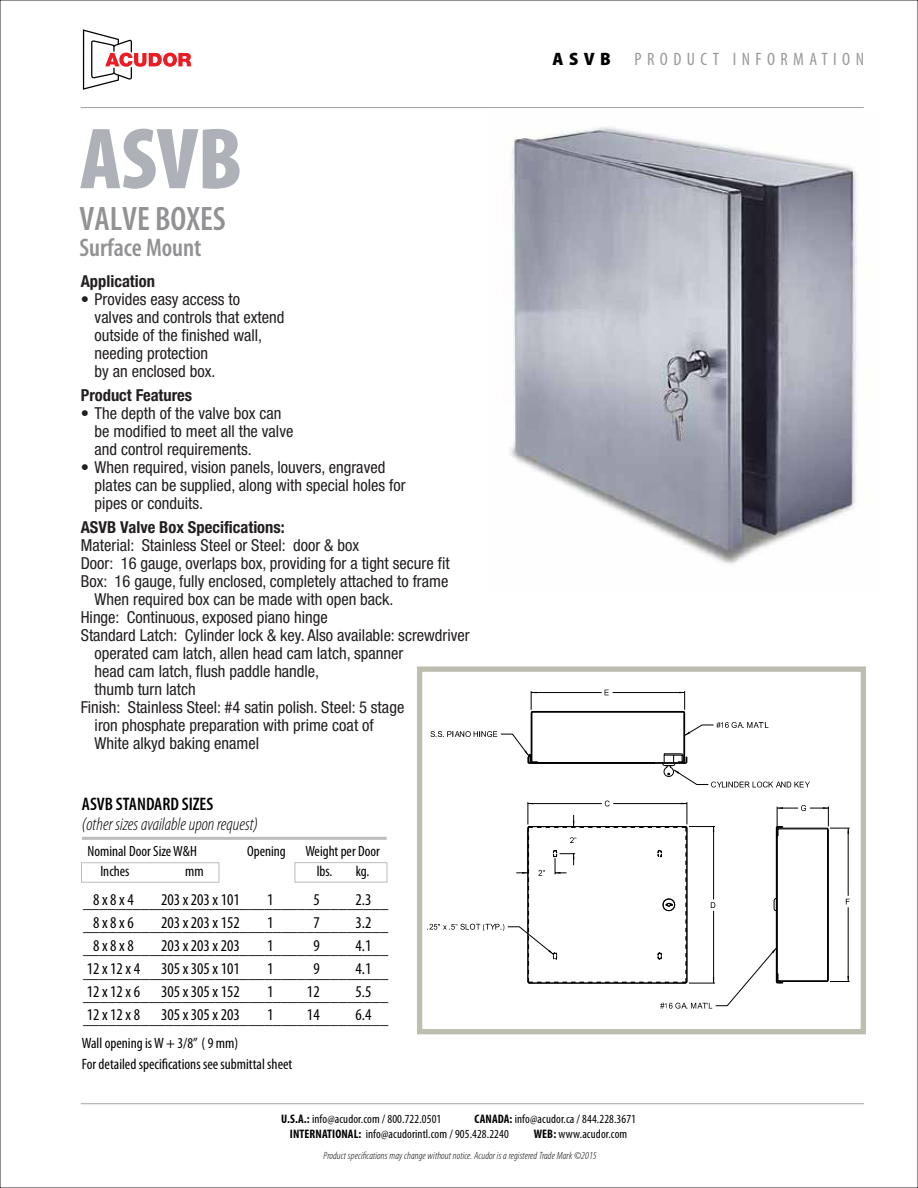
<style>
.page{position:relative;width:918px;height:1188px;background:#fff}
.page>*{position:absolute;margin:0;border:0;box-sizing:border-box;transform-origin:0 0}
.t1{font:900 condensed 87.6px "Myriad Pro";color:#aeb1b8}
.t2{font:600 condensed 34.05px "Myriad Pro";color:#929295}
.t3{font:600 condensed 25.5px "Myriad Pro";color:#929295}
.t4{font:italic 300 condensed 18.15px "Myriad Pro";color:#000100}
.t5{font:600 condensed 18.15px "Myriad Pro";color:#000100}
.t6{font:condensed 18px "Myriad Pro";letter-spacing:.3em;color:#999}
.t7{font:900 semi-condensed 18px "Myriad Pro";color:#000}
.t8{font:condensed 16.5px/18px "Helvetica Neue";color:#231f20}
.t9{font:condensed 16.5px/19.8px "Myriad Pro";color:#000100}
.t10{font:700 condensed 16.5px "Helvetica Neue";color:#231f20}
.t11{font:condensed 15px/21px "Myriad Pro";color:#000100}
.t12{font:condensed 14.85px "Myriad Pro";color:#000100}
.t13{font:condensed 12.3px/15px "Myriad Pro";letter-spacing:.01em;color:#000}
.t14{font:italic 300 condensed 10.5px "Myriad Pro";letter-spacing:.01em;color:#000}
.s1{font-weight:700}
</style>
<div class="page">
<img style="left:510px;top:127px;width:347px;height:437px">
<svg style="left:83px;top:29px;width:108px;height:61px"></svg>
<hr style="left:81px;top:107px;width:783px;height:1px;background:#9fa2a7">
<hr style="left:81px;top:1103px;width:783px;height:1px;background:#9fa2a7">
<div style="left:417px;top:666px;width:449px;height:368px;border:5px solid #bdbdb0"></div>
<svg style="left:427px;top:690px;width:423px;height:319px"></svg>
<div style="left:81px;top:862px;width:138px;height:21px;border:1px solid #bbbcbe"></div>
<div style="left:295px;top:862px;width:92px;height:21px;border:1px solid #bbbcbe"></div>
<hr style="left:82px;top:837px;width:305px;height:3px;background:#bbbcbe">
<h1 class="t1" style="left:80px;top:110px;width:164px">ASVB</h1>
<h2 class="t2" style="left:80px;top:200px;width:148px">VALVE BOXES</h2>
<h3 class="t3" style="left:80px;top:233px;width:124px">Surface Mount</h3>
<p class="t10" style="left:81px;top:271px;width:76px">Application</p>
<p class="t8" style="left:95px;top:290px;width:191px;text-indent:-14px">• Provides easy access to<br>valves and controls that extend outside of the finished wall, needing protection<br>by an enclosed box.</p>
<p class="t10" style="left:81px;top:385px;width:113px">Product Features</p>
<p class="t8" style="left:95px;top:404px;width:200px;text-indent:-14px">• The depth of the valve box can be modified to meet all the valve and control requirements.</p>
<p class="t8" style="left:95px;top:458px;width:313px;text-indent:-14px">• When required, vision panels, louvers, engraved plates can be supplied, along with special holes for pipes or conduits.</p>
<p class="t10" style="left:81px;top:517px;width:205px">ASVB Valve Box Specifications:</p>
<p class="t8" style="left:81px;top:536px;width:280px">Material: Stainless Steel or Steel: door &amp; box</p>
<p class="t8" style="left:81px;top:554px;width:370px">Door: 16 gauge, overlaps box, providing for a tight secure fit</p>
<p class="t8" style="left:81px;top:572px;width:369px">Box: 16 gauge, fully enclosed, completely attached to frame</p>
<p class="t8" style="left:95px;top:590px;width:300px">When required box can be made with open back.</p>
<p class="t8" style="left:81px;top:608px;width:249px">Hinge: Continuous, exposed piano hinge</p>
<p class="t8" style="left:81px;top:626px;width:390px">Standard Latch: Cylinder lock &amp; key. Also available: screwdriver</p>
<p class="t8" style="left:95px;top:644px;width:310px">operated cam latch, allen head cam latch, spanner</p>
<p class="t8" style="left:95px;top:662px;width:226px">head cam latch, flush paddle handle,</p>
<p class="t8" style="left:95px;top:680px;width:103px">thumb turn latch</p>
<p class="t8" style="left:81px;top:698px;width:325px">Finish: Stainless Steel: #4 satin polish. Steel: 5 stage</p>
<p class="t8" style="left:95px;top:716px;width:281px">iron phosphate preparation with prime coat of</p>
<p class="t8" style="left:95px;top:734px;width:166px">White alkyd baking enamel</p>
<p class="t5" style="left:82px;top:794px;width:133px">ASVB STANDARD SIZES</p>
<p class="t4" style="left:82px;top:814px;width:178px">(other sizes available upon request)</p>
<p class="t12" style="left:88px;top:843px;width:111px">Nominal Door Size W&amp;H</p>
<p class="t12" style="left:247px;top:843px;width:40px">Opening</p>
<p class="t12" style="left:305px;top:843px;width:76px">Weight per Door</p>
<p class="t12" style="left:100px;top:863px;width:31px">Inches</p>
<p class="t12" style="left:185px;top:863px;width:20px">mm</p>
<p class="t12" style="left:317px;top:863px;width:17px">lbs.</p>
<p class="t12" style="left:356px;top:863px;width:15px">kg.</p>
<p class="t9" style="left:93px;top:890px;width:42px">8 x 8 x 4</p>
<p class="t9" style="left:161px;top:890px;width:80px">203 x 203 x 101</p>
<p class="t9" style="left:267px;top:890px;width:8px">1</p>
<p class="t9" style="left:313px;top:890px;width:8px">5</p>
<p class="t9" style="left:356px;top:890px;width:17px">2.3</p>
<p class="t9" style="left:93px;top:893px;width:297px;text-indent:-10px">_____ ________________________________<br>8 x 8 x 6</p>
<p class="t9" style="left:161px;top:913px;width:80px">203 x 203 x 152</p>
<p class="t9" style="left:267px;top:913px;width:8px">1</p>
<p class="t9" style="left:313px;top:913px;width:8px">7</p>
<p class="t9" style="left:356px;top:913px;width:17px">3.2</p>
<p class="t9" style="left:93px;top:916px;width:297px;text-indent:-10px">_____ ________________________________<br>8 x 8 x 8</p>
<p class="t9" style="left:161px;top:936px;width:80px">203 x 203 x 203</p>
<p class="t9" style="left:267px;top:936px;width:8px">1</p>
<p class="t9" style="left:313px;top:936px;width:8px">9</p>
<p class="t9" style="left:356px;top:936px;width:17px">4.1</p>
<p class="t9" style="left:83px;top:939px;width:307px">_____ ________________________________<br>12 x 12 x 4</p>
<p class="t9" style="left:161px;top:959px;width:80px">305 x 305 x 101</p>
<p class="t9" style="left:267px;top:959px;width:8px">1</p>
<p class="t9" style="left:313px;top:959px;width:8px">9</p>
<p class="t9" style="left:356px;top:959px;width:17px">4.1</p>
<p class="t9" style="left:83px;top:963px;width:307px">_____ ________________________________<br>12 x 12 x 6</p>
<p class="t9" style="left:161px;top:982px;width:80px">305 x 305 x 152</p>
<p class="t9" style="left:267px;top:982px;width:8px">1</p>
<p class="t9" style="left:307px;top:982px;width:14px">12</p>
<p class="t9" style="left:356px;top:982px;width:17px">5.5</p>
<p class="t9" style="left:83px;top:986px;width:307px">_____ ________________________________<br>12 x 12 x 8</p>
<p class="t9" style="left:161px;top:1005px;width:80px">305 x 305 x 203</p>
<p class="t9" style="left:267px;top:1005px;width:8px">1</p>
<p class="t9" style="left:307px;top:1005px;width:14px">14</p>
<p class="t9" style="left:356px;top:1005px;width:17px">6.4</p>
<p class="t9" style="left:83px;top:1009px;width:307px">_____ ________________________________</p>
<p class="t11" style="left:82px;top:1033px;width:212px">Wall opening is W + 3/8” ( 9 mm)<br>For detailed specifications see submittal sheet</p>
<p class="t7" style="left:553px;top:48px;width:60px">ASVB</p>
<p class="t6" style="left:635px;top:49px;width:231px">PRODUCT INFORMATION</p>
<p class="t13" style="left:281px;top:1112px;width:162px"><span class="s1">U.S.A.:</span> info@acudor.com / 800.722.0501</p>
<p class="t13" style="left:290px;top:1112px;width:348px;text-indent:185px"><span class="s1">CANADA:</span> info@acudor.ca / 844.228.3671<br><span class="s1">INTERNATIONAL:</span> info@acudorintl.com / 905.428.2240</p>
<p class="t13" style="left:534px;top:1127px;width:95px"><span class="s1">WEB:</span> www.acudor.com</p>
<p class="t14" style="left:324px;top:1150px;width:275px">Product specifications may change without notice. Acudor is a registered Trade Mark ©2015</p>
</div>
